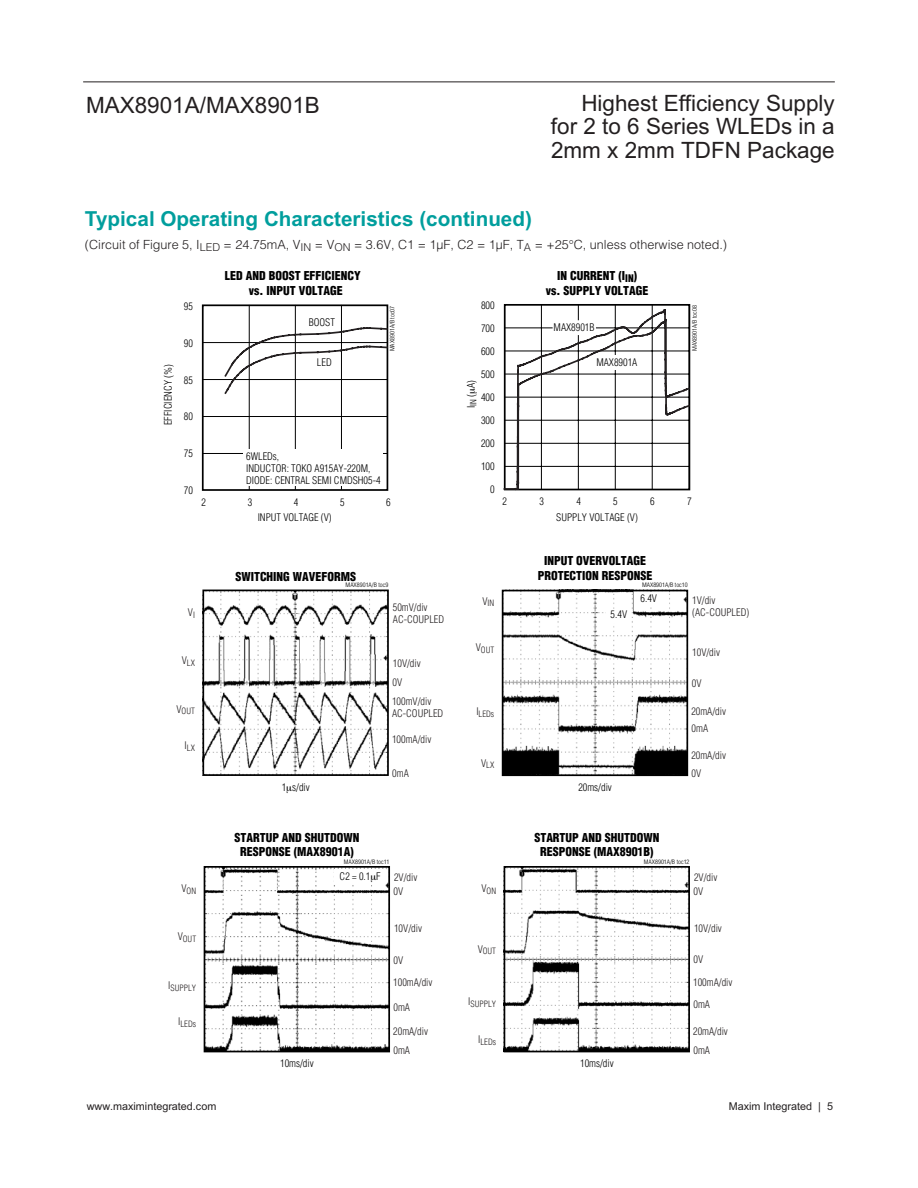
<style>
.page{position:relative;width:918px;height:1188px;background:#fff}
.page>*{position:absolute;margin:0;border:0;box-sizing:border-box;transform-origin:0 0}
.t1{font:22.5px/23.4px "Arial";color:#231f20;text-align:justify}
.t2{font:700 20.7px "Arial";color:#009e9d}
.t3{font:300 12.6px "Helvetica";color:#231f20}
.t4{font:900 condensed 12px/14.5px "Helvetica";color:#000;text-align:center}
.t5{font:10.8px "Arial";color:#231f20}
.t6{font:300 condensed 10.2px/12px "Helvetica";color:#000}
.t7{font:300 condensed 10.2px/12px "Helvetica";color:#231f20}
.t8{font:300 condensed 8.55px "Helvetica";color:#231f20}
.t9{font:300 condensed 6px "Helvetica";color:#000;scale:1.1 1}
</style>
<div class="page">
<hr style="left:83px;top:81px;width:752px;height:1px;background:#231f20">
<hr style="left:202px;top:342px;width:185px;height:1px;background:#000">
<hr style="left:202px;top:379px;width:185px;height:1px;background:#000">
<hr style="left:202px;top:416px;width:185px;height:1px;background:#000">
<hr style="left:202px;top:453px;width:185px;height:1px;background:#000">
<div style="left:202px;top:304px;width:186px;height:187px;border:2px solid #000"></div>
<hr style="left:341px;top:305px;width:1px;height:185px;background:#000">
<hr style="left:295px;top:305px;width:1px;height:185px;background:#000">
<hr style="left:249px;top:305px;width:1px;height:185px;background:#000">
<svg style="left:223px;top:326px;width:166px;height:69px"></svg>
<div style="left:308px;top:355px;width:32px;height:15px;background:#fff"></div>
<div style="left:243px;top:450px;width:140px;height:36px;background:#fff"></div>
<hr style="left:652px;top:305px;width:1px;height:185px;background:#000">
<hr style="left:615px;top:305px;width:1px;height:185px;background:#000">
<hr style="left:578px;top:305px;width:1px;height:185px;background:#000">
<hr style="left:541px;top:305px;width:1px;height:185px;background:#000">
<svg style="left:504px;top:308px;width:187px;height:183px"></svg>
<div style="left:553px;top:320px;width:43px;height:15px;background:#fff"></div>
<div style="left:598px;top:355px;width:38px;height:15px;background:#fff"></div>
<img style="left:205px;top:593px;width:181px;height:180px">
<div style="left:202px;top:590px;width:187px;height:186px;border:2px solid #000"></div>
<img style="left:505px;top:593px;width:180px;height:180px">
<div style="left:502px;top:590px;width:186px;height:186px;border:2px solid #000"></div>
<div style="left:636px;top:593px;width:24px;height:13px;background:#fff"></div>
<div style="left:606px;top:609px;width:24px;height:13px;background:#fff"></div>
<img style="left:207px;top:869px;width:180px;height:180px">
<div style="left:204px;top:866px;width:186px;height:186px;border:2px solid #000"></div>
<div style="left:334px;top:869px;width:52px;height:15px;background:#fff"></div>
<img style="left:507px;top:869px;width:180px;height:180px">
<div style="left:504px;top:866px;width:186px;height:186px;border:2px solid #000"></div>
<h1 class="t1" style="left:86px;top:95px;width:235px">MAX8901A/MAX8901B</h1>
<h1 class="t1" style="left:551px;top:93px;width:285px;text-indent:30px">Highest Efficiency Supply for 2 to 6 Series WLEDs in a 2mm x 2mm TDFN Package</h1>
<h2 class="t2" style="left:85px;top:211px;width:449px">Typical Operating Characteristics (continued)</h2>
<p class="t3" style="left:85px;top:240px;width:644px">(Circuit of Figure 5, I<sub>LED</sub> = 24.75mA, V<sub>IN</sub> = V<sub>ON</sub> = 3.6V, C1 = 1µF, C2 = 1µF, T<sub>A</sub> = +25°C, unless otherwise noted.)</p>
<p class="t4" style="left:225px;top:270px;width:138px">LED AND BOOST EFFICIENCY vs. INPUT VOLTAGE</p>
<p class="t4" style="left:546px;top:270px;width:104px">IN CURRENT (I<sub>IN</sub>)<br>vs. SUPPLY VOLTAGE</p>
<p class="t6" style="left:184px;top:301px;width:11px">95</p>
<p class="t6" style="left:163px;top:425px;width:62px;rotate:-90deg">EFFICIENCY (%)</p>
<p class="t6" style="left:184px;top:338px;width:11px">90</p>
<p class="t6" style="left:184px;top:375px;width:11px">85</p>
<p class="t6" style="left:184px;top:411px;width:11px">80</p>
<p class="t6" style="left:309px;top:317px;width:28px">BOOST</p>
<p class="t6" style="left:317px;top:357px;width:16px">LED</p>
<p class="t9" style="left:390px;top:351px;width:43px;rotate:-90deg">MAX8901A/B toc07</p>
<p class="t6" style="left:481px;top:300px;width:15px">800</p>
<p class="t6" style="left:481px;top:323px;width:15px">700</p>
<p class="t6" style="left:481px;top:346px;width:15px">600</p>
<p class="t6" style="left:481px;top:369px;width:15px">500</p>
<p class="t6" style="left:466px;top:408px;width:29px;rotate:-90deg">I<sub>IN</sub> ( A)</p>
<p class="t6" style="left:481px;top:392px;width:15px">400</p>
<p class="t6" style="left:481px;top:415px;width:15px">300</p>
<p class="t6" style="left:554px;top:322px;width:43px">MAX8901B</p>
<p class="t6" style="left:596px;top:357px;width:43px">MAX8901A</p>
<p class="t9" style="left:692px;top:351px;width:43px;rotate:-90deg">MAX8901A/B toc08</p>
<p class="t6" style="left:481px;top:439px;width:15px">200</p>
<p class="t6" style="left:184px;top:448px;width:11px">75</p>
<p class="t6" style="left:184px;top:485px;width:11px">70</p>
<p class="t6" style="left:246px;top:452px;width:136px">6WLEDs,<br>INDUCTOR: TOKO A915AY-220M,<br>DIODE: CENTRAL SEMI CMDSH05-4</p>
<p class="t6" style="left:481px;top:462px;width:15px">100</p>
<p class="t6" style="left:490px;top:485px;width:6px">0</p>
<p class="t6" style="left:202px;top:497px;width:6px">2</p>
<p class="t6" style="left:294px;top:497px;width:6px">4</p>
<p class="t6" style="left:248px;top:497px;width:6px">3</p>
<p class="t6" style="left:340px;top:497px;width:6px">5</p>
<p class="t6" style="left:386px;top:497px;width:6px">6</p>
<p class="t6" style="left:502px;top:496px;width:6px">2</p>
<p class="t6" style="left:539px;top:496px;width:6px">3</p>
<p class="t6" style="left:576px;top:496px;width:6px">4</p>
<p class="t6" style="left:613px;top:496px;width:6px">5</p>
<p class="t6" style="left:650px;top:496px;width:6px">6</p>
<p class="t6" style="left:687px;top:496px;width:6px">7</p>
<p class="t6" style="left:258px;top:512px;width:76px">INPUT VOLTAGE (V)</p>
<p class="t6" style="left:556px;top:512px;width:83px">SUPPLY VOLTAGE (V)</p>
<p class="t4" style="left:235px;top:570px;width:122px">SWITCHING WAVEFORMS</p>
<p class="t9" style="left:346px;top:583px;width:40px">MAX8901A/B toc9</p>
<p class="t4" style="left:538px;top:555px;width:116px">INPUT OVERVOLTAGE<br>PROTECTION RESPONSE</p>
<p class="t9" style="left:642px;top:583px;width:43px">MAX8901A/B toc10</p>
<p class="t7" style="left:188px;top:607px;width:9px">V<sub>I</sub></p>
<p class="t8" style="left:182px;top:659px;width:15px"><sup>V</sup>LX</p>
<p class="t8" style="left:177px;top:708px;width:20px"><sup>V</sup>OUT</p>
<p class="t8" style="left:185px;top:744px;width:12px"><sup>I</sup>LX</p>
<p class="t7" style="left:393px;top:603px;width:53px">50mV/div<br>AC-COUPLED</p>
<p class="t7" style="left:392px;top:655px;width:41px;line-height:19px">10V/div<br>0V<br>100mV/div</p>
<p class="t7" style="left:392px;top:708px;width:53px">AC-COUPLED</p>
<p class="t7" style="left:392px;top:734px;width:41px">100mA/div</p>
<p class="t7" style="left:392px;top:768px;width:18px">0mA</p>
<p class="t8" style="left:483px;top:600px;width:13px"><sup>V</sup>IN</p>
<p class="t8" style="left:476px;top:646px;width:20px"><sup>V</sup>OUT</p>
<p class="t8" style="left:476px;top:710px;width:19px"><sup>I</sup>LEDs</p>
<p class="t8" style="left:481px;top:762px;width:15px"><sup>V</sup>LX</p>
<p class="t6" style="left:611px;top:610px;width:18px">5.4V</p>
<p class="t6" style="left:641px;top:593px;width:18px">6.4V</p>
<p class="t7" style="left:692px;top:595px;width:59px">1V/div (AC-COUPLED)</p>
<p class="t7" style="left:692px;top:647px;width:29px">10V/div</p>
<p class="t7" style="left:692px;top:678px;width:11px">0V</p>
<p class="t7" style="left:691px;top:706px;width:36px">20mA/div</p>
<p class="t7" style="left:692px;top:723px;width:18px">0mA</p>
<p class="t7" style="left:691px;top:750px;width:36px">20mA/div</p>
<p class="t7" style="left:692px;top:769px;width:11px">0V</p>
<p class="t6" style="left:282px;top:782px;width:30px">1 s/div</p>
<p class="t6" style="left:578px;top:782px;width:35px">20ms/div</p>
<p class="t4" style="left:234px;top:831px;width:127px">STARTUP AND SHUTDOWN<br>RESPONSE (MAX8901A)</p>
<p class="t9" style="left:344px;top:859px;width:43px">MAX8901A/B toc11</p>
<p class="t4" style="left:534px;top:831px;width:127px">STARTUP AND SHUTDOWN<br>RESPONSE (MAX8901B)</p>
<p class="t9" style="left:644px;top:859px;width:43px">MAX8901A/B toc12</p>
<p class="t8" style="left:182px;top:888px;width:16px"><sup>V</sup>ON</p>
<p class="t8" style="left:178px;top:936px;width:20px"><sup>V</sup>OUT</p>
<p class="t8" style="left:168px;top:984px;width:29px"><sup>I</sup>SUPPLY</p>
<p class="t8" style="left:178px;top:1021px;width:19px"><sup>I</sup>LEDs</p>
<p class="t6" style="left:340px;top:871px;width:43px">C2 = 0.1 F</p>
<p class="t7" style="left:394px;top:872px;width:25px">2V/div</p>
<p class="t7" style="left:394px;top:886px;width:11px">0V</p>
<p class="t7" style="left:394px;top:923px;width:29px">10V/div</p>
<p class="t7" style="left:394px;top:955px;width:11px">0V</p>
<p class="t7" style="left:393px;top:977px;width:41px">100mA/div</p>
<p class="t7" style="left:394px;top:1002px;width:18px">0mA</p>
<p class="t7" style="left:393px;top:1026px;width:36px">20mA/div</p>
<p class="t7" style="left:394px;top:1045px;width:18px">0mA</p>
<p class="t8" style="left:481px;top:888px;width:16px"><sup>V</sup>ON</p>
<p class="t8" style="left:478px;top:948px;width:20px"><sup>V</sup>OUT</p>
<p class="t8" style="left:468px;top:1001px;width:29px"><sup>I</sup>SUPPLY</p>
<p class="t8" style="left:478px;top:1038px;width:19px"><sup>I</sup>LEDs</p>
<p class="t7" style="left:694px;top:870px;width:25px;line-height:14.4px">2V/div<br>0V</p>
<p class="t7" style="left:694px;top:923px;width:29px">10V/div</p>
<p class="t7" style="left:694px;top:954px;width:11px">0V</p>
<p class="t7" style="left:693px;top:977px;width:41px">100mA/div</p>
<p class="t7" style="left:693px;top:999px;width:18px">0mA</p>
<p class="t7" style="left:693px;top:1026px;width:36px">20mA/div</p>
<p class="t7" style="left:693px;top:1045px;width:18px">0mA</p>
<p class="t6" style="left:280px;top:1058px;width:35px">10ms/div</p>
<p class="t6" style="left:580px;top:1058px;width:35px">10ms/div</p>
<p class="t5" style="left:87px;top:1102px;width:131px">www.maximintegrated.com</p>
<p class="t5" style="left:729px;top:1102px;width:106px">Maxim Integrated | 5</p>
</div>
